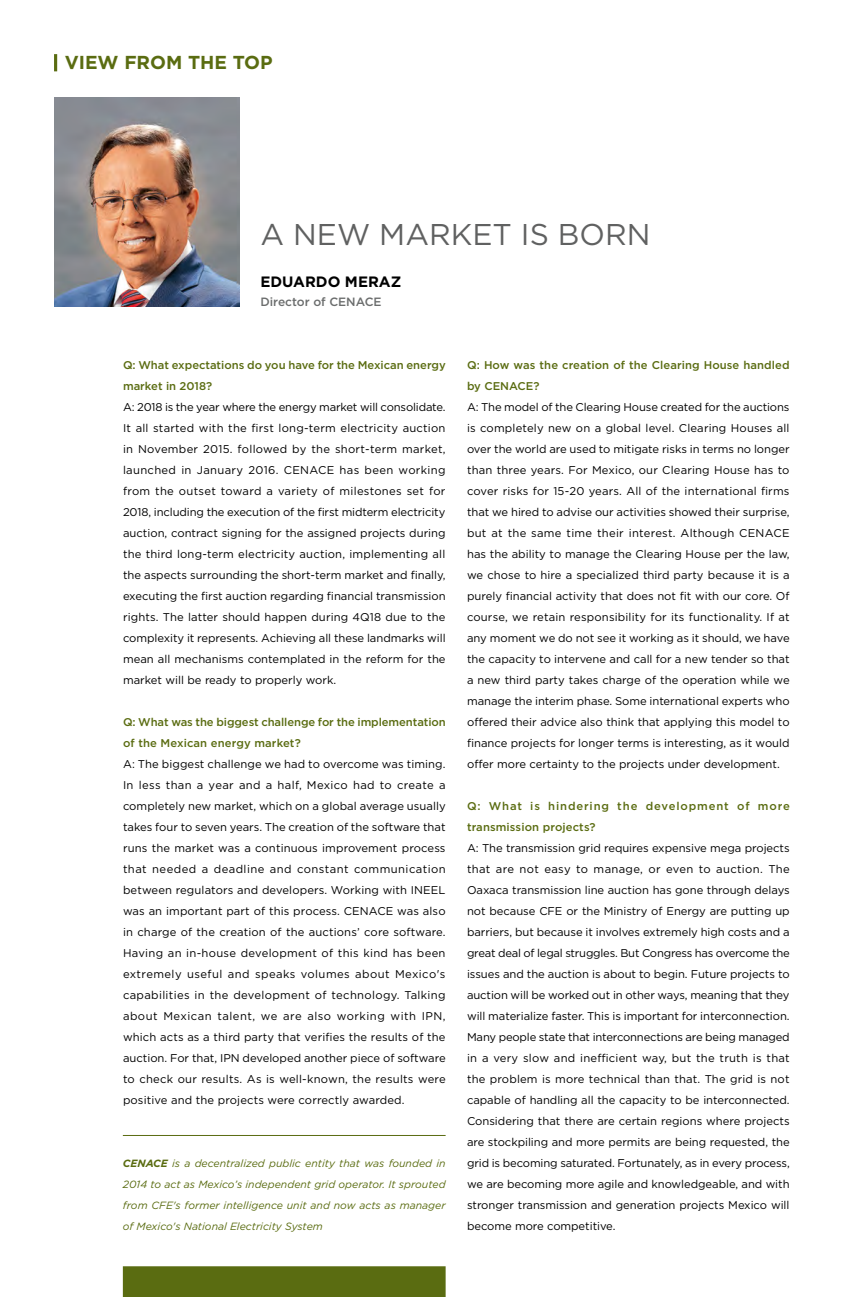
<style>
.page{position:relative;width:864px;height:1297px;background:#fff}
.page>*{position:absolute;margin:0;border:0;box-sizing:border-box;transform-origin:0 0}
.t1{font:30px "Gotham";color:#606161}
.t2{font:700 18.75px "Gotham";color:#5a6c11}
.t3{font:700 15px "Gotham";color:#000}
.t4{font:500 12px "Gotham";color:#6b6d6d}
.t5{font:11.25px/21px "Gotham";color:#000;text-align:justify}
.t6{font:500 11.25px/21px "Gotham";color:#5a6c11}
.t7{font:500 11.25px/21px "Gotham";letter-spacing:.075em;color:#5a6c11}
.t8{font:italic 10.5px/21px "Gotham";color:#5a6c11;text-align:justify}
.s1{font-weight:700}
</style>
<div class="page">
<img style="left:54px;top:97px;width:185px;height:209px">
<hr style="left:123px;top:1135px;width:322px;height:1px;background:#5a6c11">
<div style="left:123px;top:1266px;width:322px;height:31px;background:#5a6c11"></div>
<hr style="left:54px;top:54px;width:3px;height:17px;background:#5a6c11">
<h2 class="t2" style="left:65px;top:50px;width:209px">VIEW FROM THE TOP</h2>
<h1 class="t1" style="left:260px;top:216px;width:391px">A NEW MARKET IS BORN</h1>
<h3 class="t3" style="left:260px;top:271px;width:142px">EDUARDO MERAZ</h3>
<p class="t4" style="left:260px;top:294px;width:123px">Director of CENACE</p>
<p class="t6" style="left:123px;top:354px;width:324px">Q: What expectations do you have for the Mexican energy market in 2018?</p>
<p class="t5" style="left:123px;top:396px;width:324px">A: 2018 is the year where the energy market will consolidate.<br>It all started with the first long-term electricity auction in November 2015. followed by the short-term market, launched in January 2016. CENACE has been working from the outset toward a variety of milestones set for 2018, including the execution of the first midterm electricity auction, contract signing for the assigned projects during the third long-term electricity auction, implementing all the aspects surrounding the short-term market and finally, executing the first auction regarding financial transmission rights. The latter should happen during 4Q18 due to the complexity it represents. Achieving all these landmarks will mean all mechanisms contemplated in the reform for the market will be ready to properly work.</p>
<p class="t6" style="left:123px;top:711px;width:324px">Q: What was the biggest challenge for the implementation of the Mexican energy market?</p>
<p class="t5" style="left:123px;top:753px;width:324px">A: The biggest challenge we had to overcome was timing.<br>In less than a year and a half, Mexico had to create a completely new market, which on a global average usually takes four to seven years. The creation of the software that runs the market was a continuous improvement process that needed a deadline and constant communication between regulators and developers. Working with INEEL was an important part of this process. CENACE was also in charge of the creation of the auctions’ core software.<br>Having an in-house development of this kind has been extremely useful and speaks volumes about Mexico's capabilities in the development of technology. Talking about Mexican talent, we are also working with IPN, which acts as a third party that verifies the results of the auction. For that, IPN developed another piece of software to check our results. As is well-known, the results were positive and the projects were correctly awarded.</p>
<p class="t8" style="left:123px;top:1153px;width:324px"><span class="s1">CENACE</span> is a decentralized public entity that was founded in 2014 to act as Mexico’s independent grid operator. It sprouted from CFE's former intelligence unit and now acts as manager of Mexico's National Electricity System</p>
<p class="t6" style="left:467px;top:355px;width:324px">Q: How was the creation of the Clearing House handled by CENACE?</p>
<p class="t5" style="left:467px;top:396px;width:324px">A: The model of the Clearing House created for the auctions is completely new on a global level. Clearing Houses all over the world are used to mitigate risks in terms no longer than three years. For Mexico, our Clearing House has to cover risks for 15-20 years. All of the international firms that we hired to advise our activities showed their surprise, but at the same time their interest. Although CENACE has the ability to manage the Clearing House per the law, we chose to hire a specialized third party because it is a purely financial activity that does not fit with our core. Of course, we retain responsibility for its functionality. If at any moment we do not see it working as it should, we have the capacity to intervene and call for a new tender so that a new third party takes charge of the operation while we manage the interim phase. Some international experts who offered their advice also think that applying this model to finance projects for longer terms is interesting, as it would offer more certainty to the projects under development.</p>
<p class="t7" style="left:467px;top:796px;width:324px">Q: What is hindering the development of more transmission projects?</p>
<p class="t5" style="left:467px;top:837px;width:324px">A: The transmission grid requires expensive mega projects that are not easy to manage, or even to auction. The Oaxaca transmission line auction has gone through delays not because CFE or the Ministry of Energy are putting up barriers, but because it involves extremely high costs and a great deal of legal struggles. But Congress has overcome the issues and the auction is about to begin. Future projects to auction will be worked out in other ways, meaning that they will materialize faster. This is important for interconnection.<br>Many people state that interconnections are being managed in a very slow and inefficient way, but the truth is that the problem is more technical than that. The grid is not capable of handling all the capacity to be interconnected.<br>Considering that there are certain regions where projects are stockpiling and more permits are being requested, the grid is becoming saturated. Fortunately, as in every process, we are becoming more agile and knowledgeable, and with stronger transmission and generation projects Mexico will become more competitive.</p>
</div>
